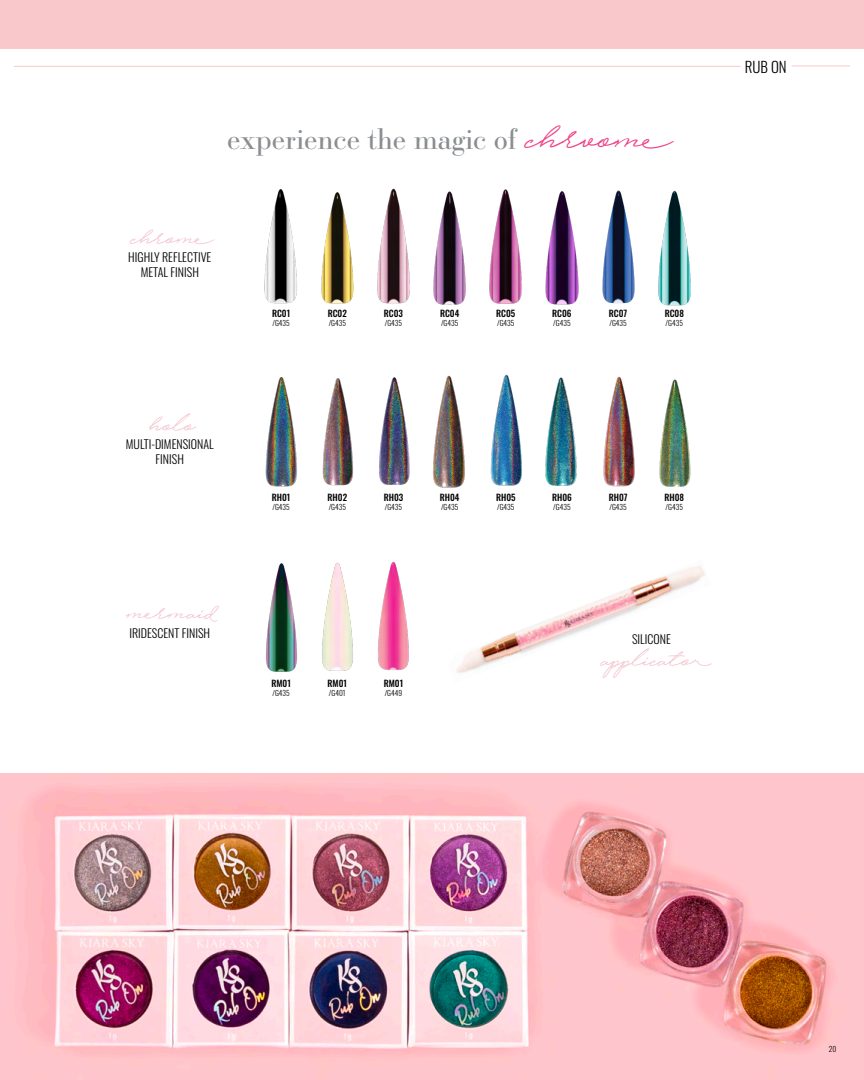
<style>
.page{position:relative;width:864px;height:1080px;background:#fff}
.page>*{position:absolute;margin:0;border:0;box-sizing:border-box;transform-origin:0 0}
.t1{font:42.6px "Hijrnotes PERSONALUSEONLY01";letter-spacing:-.005em;color:#ef4387}
.t2{font:28.35px "Ratio Modern";color:#8b8e91}
.t3{font:27px "Hijrnotes PERSONALUSEONLY01";color:#f4c3ce}
.t4{font:300 15px "Oswald";color:#000}
.t5{font:300 12px/14.4px "Oswald";color:#000;text-align:center}
.t6{font:500 9px "Oswald";color:#000}
.t7{font:300 7.5px "Oswald";color:#000}
</style>
<div class="page">
<img style="left:264px;top:189px;width:33px;height:115px">
<img style="left:321px;top:192px;width:33px;height:112px">
<img style="left:377px;top:188px;width:33px;height:116px">
<img style="left:433px;top:191px;width:33px;height:114px">
<img style="left:489px;top:189px;width:33px;height:115px">
<img style="left:545px;top:191px;width:34px;height:114px">
<img style="left:602px;top:190px;width:33px;height:114px">
<img style="left:658px;top:190px;width:33px;height:116px">
<img style="left:265px;top:377px;width:32px;height:110px">
<img style="left:322px;top:378px;width:31px;height:108px">
<img style="left:379px;top:377px;width:31px;height:108px">
<img style="left:433px;top:375px;width:32px;height:113px">
<img style="left:490px;top:374px;width:32px;height:112px">
<img style="left:545px;top:377px;width:32px;height:109px">
<img style="left:603px;top:376px;width:32px;height:111px">
<img style="left:659px;top:379px;width:32px;height:108px">
<img style="left:266px;top:563px;width:31px;height:109px">
<img style="left:322px;top:562px;width:31px;height:109px">
<img style="left:378px;top:561px;width:31px;height:109px">
<div style="left:0;top:0;width:864px;height:49px;background:#f9c8cb"></div>
<hr style="left:792px;top:66px;width:58px;height:1px;background:#f9c8cb">
<hr style="left:14px;top:66px;width:726px;height:1px;background:#f9c8cb">
<img style="left:0;top:773px;width:864px;height:307px">
<img style="left:456px;top:566px;width:249px;height:107px">
<p class="t1" style="left:523px;top:124px;width:136px">chrvome</p>
<p class="t2" style="left:227px;top:121px;width:291px">experience the magic of</p>
<p class="t3" style="left:129px;top:229px;width:76px">chrome</p>
<p class="t5" style="left:128px;top:249px;width:85px">HIGHLY REFLECTIVE</p>
<p class="t5" style="left:141px;top:263px;width:60px">METAL FINISH</p>
<p class="t6" style="left:272px;top:308px;width:20px">RC01</p>
<p class="t7" style="left:273px;top:316px;width:19px">/G435</p>
<p class="t6" style="left:328px;top:308px;width:21px">RC02</p>
<p class="t7" style="left:329px;top:316px;width:19px">/G435</p>
<p class="t6" style="left:384px;top:308px;width:21px">RC03</p>
<p class="t7" style="left:385px;top:316px;width:19px">/G435</p>
<p class="t6" style="left:440px;top:308px;width:21px">RC04</p>
<p class="t7" style="left:441px;top:316px;width:19px">/G435</p>
<p class="t6" style="left:496px;top:308px;width:21px">RC05</p>
<p class="t7" style="left:497px;top:316px;width:19px">/G435</p>
<p class="t6" style="left:552px;top:308px;width:21px">RC06</p>
<p class="t7" style="left:553px;top:316px;width:19px">/G435</p>
<p class="t6" style="left:609px;top:308px;width:20px">RC07</p>
<p class="t7" style="left:609px;top:316px;width:19px">/G435</p>
<p class="t6" style="left:665px;top:308px;width:21px">RC08</p>
<p class="t7" style="left:666px;top:316px;width:19px">/G435</p>
<p class="t3" style="left:147px;top:416px;width:48px">holo</p>
<p class="t5" style="left:126px;top:436px;width:89px">MULTI-DIMENSIONAL<br>FINISH</p>
<p class="t6" style="left:272px;top:493px;width:20px">RH01</p>
<p class="t7" style="left:273px;top:500px;width:19px">/G435</p>
<p class="t6" style="left:328px;top:493px;width:21px">RH02</p>
<p class="t7" style="left:329px;top:500px;width:19px">/G435</p>
<p class="t6" style="left:384px;top:493px;width:21px">RH03</p>
<p class="t7" style="left:385px;top:500px;width:19px">/G435</p>
<p class="t6" style="left:440px;top:493px;width:21px">RH04</p>
<p class="t7" style="left:441px;top:500px;width:19px">/G435</p>
<p class="t6" style="left:496px;top:493px;width:21px">RH05</p>
<p class="t7" style="left:497px;top:500px;width:19px">/G435</p>
<p class="t6" style="left:552px;top:493px;width:21px">RH06</p>
<p class="t7" style="left:553px;top:500px;width:19px">/G435</p>
<p class="t6" style="left:609px;top:493px;width:20px">RH07</p>
<p class="t7" style="left:609px;top:500px;width:19px">/G435</p>
<p class="t6" style="left:664px;top:493px;width:21px">RH08</p>
<p class="t7" style="left:666px;top:500px;width:19px">/G435</p>
<p class="t4" style="left:745px;top:53px;width:44px">RUB ON</p>
<p class="t3" style="left:124px;top:604px;width:92px">mermaid</p>
<p class="t5" style="left:129px;top:624px;width:82px">IRIDESCENT FINISH</p>
<p class="t6" style="left:271px;top:678px;width:21px">RM01</p>
<p class="t7" style="left:273px;top:686px;width:19px">/G435</p>
<p class="t6" style="left:328px;top:678px;width:21px">RM01</p>
<p class="t7" style="left:329px;top:686px;width:18px">/G401</p>
<p class="t6" style="left:384px;top:678px;width:21px">RM01</p>
<p class="t7" style="left:385px;top:686px;width:19px">/G449</p>
<p class="t5" style="left:632px;top:631px;width:40px">SILICONE</p>
<p class="t3" style="left:600px;top:651px;width:104px">applicator</p>
<p class="t7" style="left:829px;top:1043px;width:9px">20</p>
</div>
